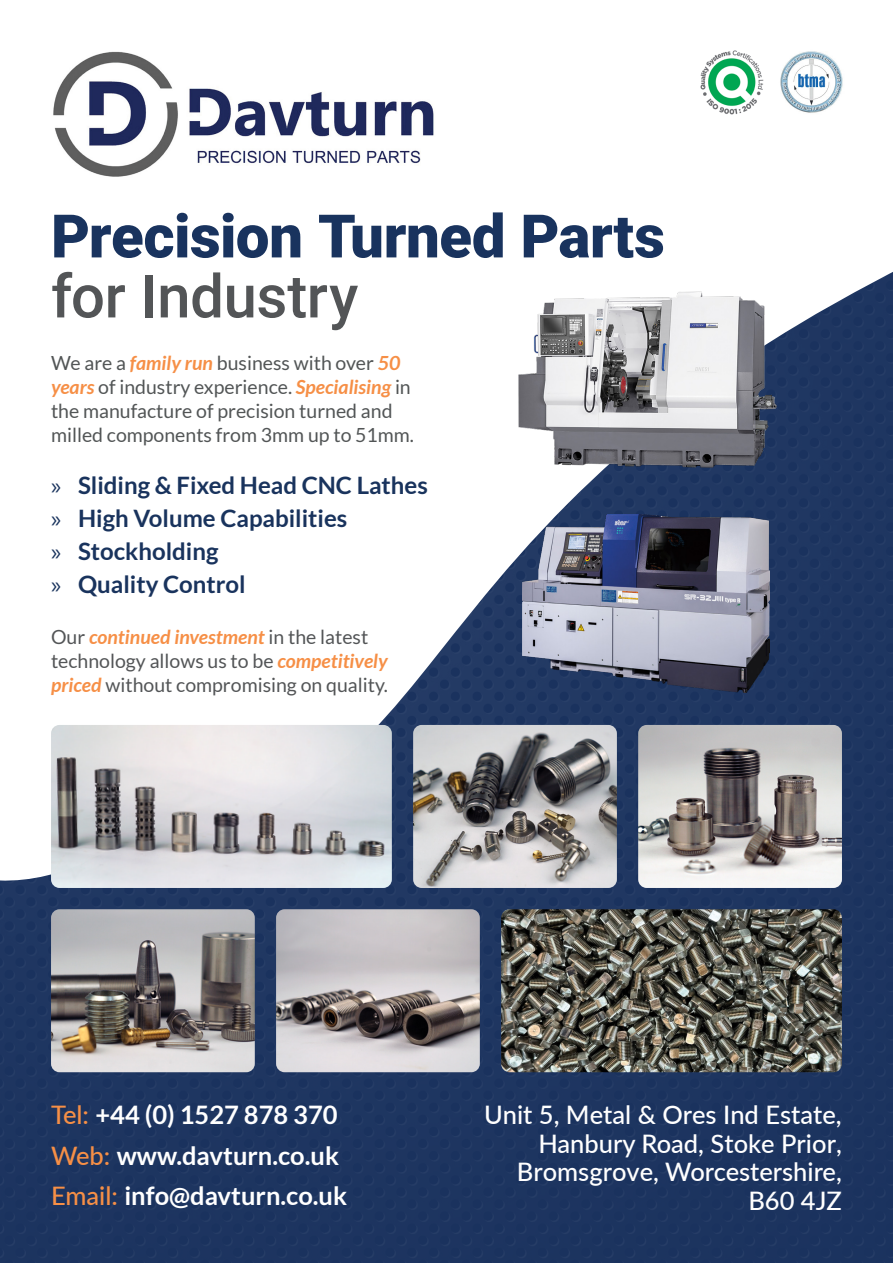
<style>
.page{position:relative;width:893px;height:1263px;background:#fff}
.page>*{position:absolute;margin:0;border:0;box-sizing:border-box;transform-origin:0 0}
.t1{font:900 60px/60px "Roboto";letter-spacing:-.01em;color:#19335e}
.t2{font:500 25.5px/28.5px "Lato";color:#fff;text-align:right}
.t3{font:700 25.5px "Lato";color:#fff}
.t4{font:700 24px "Lato";color:#19335d}
.t5{font:19.5px/24px "Lato";color:#525556}
.t6{font:19.5px/24px "Lato";color:#535557}
.s1{font-weight:500;color:#535557}
.s2{font-weight:700;font-style:italic;color:#f68f46}
.s3{font-family:"Myriad Pro";font-weight:400}
.s4{font-weight:500;color:#f68f46}
</style>
<div class="page">
<img style="left:0;top:272px;width:893px;height:991px">
<svg style="left:0;top:762px;width:206px;height:149px"></svg>
<img style="left:700px;top:50px;width:64px;height:65px">
<img style="left:780px;top:51px;width:63px;height:62px">
<img style="left:53px;top:51px;width:381px;height:126px">
<img style="left:51px;top:725px;width:341px;height:163px">
<img style="left:501px;top:909px;width:341px;height:163px">
<img style="left:413px;top:725px;width:204px;height:163px">
<img style="left:276px;top:909px;width:204px;height:163px">
<img style="left:638px;top:725px;width:204px;height:163px">
<img style="left:51px;top:909px;width:204px;height:163px">
<img style="left:502px;top:272px;width:291px;height:237px">
<img style="left:523px;top:515px;width:247px;height:177px">
<p class="t1" style="left:51px;top:204px;width:615px">Precision Turned Parts <span class="s1">for Industry</span></p>
<p class="t5" style="left:51px;top:350px;width:364px">We are a <span class="s2">family run</span> business with over <span class="s2">50 years</span> of industry experience. <span class="s2">Specialising</span> in the manufacture of precision turned and milled components from 3mm up to 51mm.</p>
<p class="t4" style="left:51px;top:472px;width:378px"><span class="s3">»</span> Sliding &amp; Fixed Head CNC Lathes</p>
<p class="t4" style="left:51px;top:505px;width:298px"><span class="s3">»</span> High Volume Capabilities</p>
<p class="t4" style="left:51px;top:538px;width:169px"><span class="s3">»</span> Stockholding</p>
<p class="t4" style="left:51px;top:571px;width:196px"><span class="s3">»</span> Quality Control</p>
<p class="t6" style="left:51px;top:625px;width:338px">Our <span class="s2">continued investment</span> in the latest technology allows us to be <span class="s2">competitively priced</span> without compromising on quality.</p>
<p class="t3" style="left:51px;top:1100px;width:288px"><span class="s4">Tel:</span> +44 (0) 1527 878 370</p>
<p class="t3" style="left:51px;top:1141px;width:289px"><span class="s4">Web:</span> www.davturn.co.uk</p>
<p class="t3" style="left:51px;top:1181px;width:298px"><span class="s4">Email:</span> info@davturn.co.uk</p>
<p class="t2" style="left:484px;top:1100px;width:359px">Unit 5, Metal &amp; Ores Ind Estate,</p>
<p class="t2" style="left:517px;top:1128px;width:327px">Hanbury Road, Stoke Prior,<br>Bromsgrove, Worcestershire,</p>
<p class="t2" style="left:748px;top:1185px;width:95px">B60 4JZ</p>
</div>
